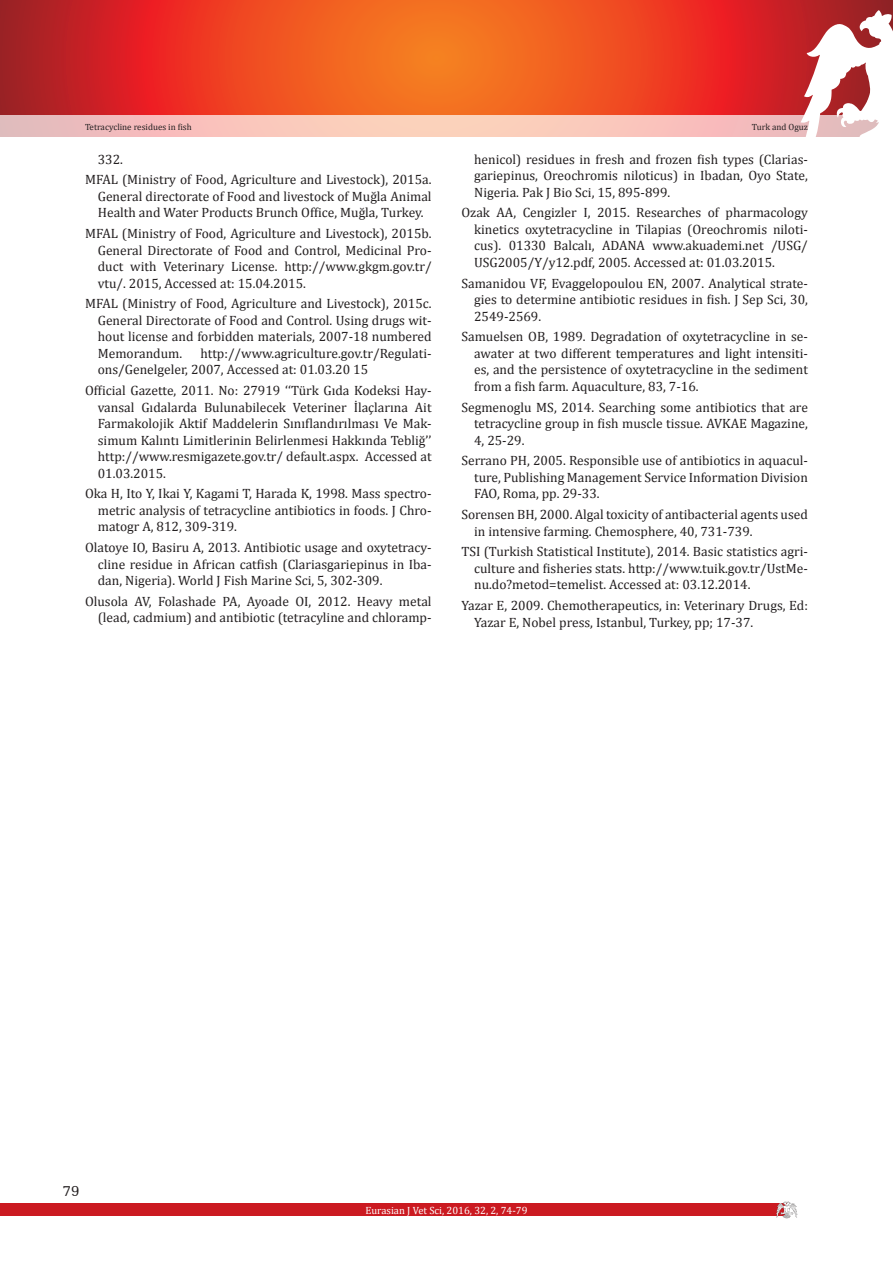
<style>
.page{position:relative;width:893px;height:1263px;background:#fff}
.page>*{position:absolute;margin:0;border:0;box-sizing:border-box;transform-origin:0 0}
.t1{font:15px "Humanist Slabserif 712 BT";color:#231f20}
.Kaynaklar{font:13.5px/16.5px "Cambria";color:#231f20;text-align:justify}
.t2{font:10.5px "Cambria";color:#fff}
.t3{font:9px "Cambria";color:#231f20}
</style>
<div class="page">
<svg style="left:0;top:0;width:893px;height:115px;background:#e44522"></svg>
<div style="left:0;top:1203px;width:787px;height:13px;background:#cb1a21"></div>
<svg style="left:776px;top:1201px;width:21px;height:17px"></svg>
<svg style="left:800px;top:10px;width:93px;height:127px"></svg>
<svg style="left:0;top:115px;width:893px;height:21px;background:#f5c7bf"></svg>
<p class="t3" style="left:85px;top:121px;width:108px">Tetracycline residues in fish</p>
<p class="t3" style="left:752px;top:121px;width:58px">Turk and Oguz</p>
<p class="Kaynaklar" style="left:98px;top:151px;width:27px">332.</p>
<p class="Kaynaklar" style="left:98px;top:171px;width:335px;text-indent:-13px">MFAL (Ministry of Food, Agriculture and Livestock), 2015a.<br>General directorate of Food and livestock of Muğla Animal Health and Water Products Brunch Office, Muğla, Turkey.</p>
<p class="Kaynaklar" style="left:98px;top:225px;width:335px;text-indent:-13px">MFAL (Ministry of Food, Agriculture and Livestock), 2015b.<br>General Directorate of Food and Control, Medicinal Pro&shy;duct with Veterinary License. http://www.gkgm.gov.tr/ vtu/. 2015, Accessed at: 15.04.2015.</p>
<p class="Kaynaklar" style="left:98px;top:295px;width:335px;text-indent:-13px">MFAL (Ministry of Food, Agriculture and Livestock), 2015c.<br>General Directorate of Food and Control. Using drugs wit&shy;hout license and forbidden materials, 2007-18 numbered Memorandum.</p>
<p class="Kaynaklar" style="left:474px;top:151px;width:335px">henicol) residues in fresh and frozen fish types (Clarias&shy;gariepinus, Oreochromis niloticus) in Ibadan, Oyo State, Nigeria. Pak J Bio Sci, 15, 895-899.</p>
<p class="Kaynaklar" style="left:474px;top:204px;width:335px;text-indent:-13px">Ozak AA, Cengizler I, 2015. Researches of pharmacology kinetics oxytetracycline in Tilapias (Oreochromis niloti&shy;cus). 01330 Balcalı, ADANA www.akuademi.net /USG/ USG2005/Y/y12.pdf, 2005. Accessed at: 01.03.2015.</p>
<p class="Kaynaklar" style="left:474px;top:275px;width:335px;text-indent:-13px">Samanidou VF, Evaggelopoulou EN, 2007. Analytical strate&shy;gies to determine antibiotic residues in fish. J Sep Sci, 30, 2549-2569.</p>
<p class="Kaynaklar" style="left:474px;top:328px;width:335px;text-indent:-13px">Samuelsen OB, 1989. Degradation of oxytetracycline in se&shy;awater at two different temperatures and light intensiti&shy;es, and the persistence of oxytetracycline in the sediment from a fish farm. Aquaculture, 83, 7-16.</p>
<p class="Kaynaklar" style="left:474px;top:399px;width:335px;text-indent:-13px">Segmenoglu MS, 2014. Searching some antibiotics that are tetracycline group in fish muscle tissue. AVKAE Magazine, 4, 25-29.</p>
<p class="Kaynaklar" style="left:474px;top:452px;width:335px;text-indent:-13px">Serrano PH, 2005. Responsible use of antibiotics in aquacul&shy;ture, Publishing Management Service Information Division FAO, Roma, pp. 29-33.</p>
<p class="Kaynaklar" style="left:474px;top:506px;width:335px;text-indent:-13px">Sorensen BH, 2000. Algal toxicity of antibacterial agents used in intensive farming. Chemosphere, 40, 731-739.</p>
<p class="Kaynaklar" style="left:474px;top:543px;width:335px;text-indent:-13px">TSI (Turkish Statistical Institute), 2014. Basic statistics agri&shy;culture and fisheries stats. http://www.tuik.gov.tr/UstMe&shy;nu.do?metod=temelist. Accessed at: 03.12.2014.</p>
<p class="Kaynaklar" style="left:474px;top:597px;width:335px;text-indent:-13px">Yazar E, 2009. Chemotherapeutics, in: Veterinary Drugs, Ed:<br>Yazar E, Nobel press, Istanbul, Turkey, pp; 17-37.</p>
<p class="Kaynaklar" style="left:98px;top:345px;width:335px;text-indent:103px">http://www.agriculture.gov.tr/Regulati&shy;ons/Genelgeler, 2007, Accessed at: 01.03.20 15</p>
<p class="Kaynaklar" style="left:98px;top:382px;width:335px;text-indent:-13px">Official Gazette, 2011. No: 27919 ‘‘Türk Gıda Kodeksi Hay&shy;vansal Gıdalarda Bulunabilecek Veteriner İlaçlarına Ait Farmakolojik Aktif Maddelerin Sınıflandırılması Ve Mak&shy;simum Kalıntı Limitlerinin Belirlenmesi Hakkında Tebliğ’’ http://www.resmigazete.gov.tr/ default.aspx. Accessed at 01.03.2015.</p>
<p class="Kaynaklar" style="left:98px;top:485px;width:335px;text-indent:-13px">Oka H, Ito Y, Ikai Y, Kagami T, Harada K, 1998. Mass spectro&shy;metric analysis of tetracycline antibiotics in foods. J Chro&shy;matogr A, 812, 309-319.</p>
<p class="Kaynaklar" style="left:98px;top:539px;width:335px;text-indent:-13px">Olatoye IO, Basiru A, 2013. Antibiotic usage and oxytetracy&shy;cline residue in African catfish (Clariasgariepinus in Iba&shy;dan, Nigeria). World J Fish Marine Sci, 5, 302-309.</p>
<p class="Kaynaklar" style="left:85px;top:593px;width:348px;text-align:right">Olusola AV, Folashade PA, Ayoade OI, 2012. Heavy metal (lead, cadmium) and antibiotic (tetracyline and chloramp-</p>
<p class="t1" style="left:63px;top:1181px;width:18px">79</p>
<p class="t2" style="left:365px;top:1204px;width:163px">Eurasian J Vet Sci, 2016, 32, 2, 74-79</p>
</div>
